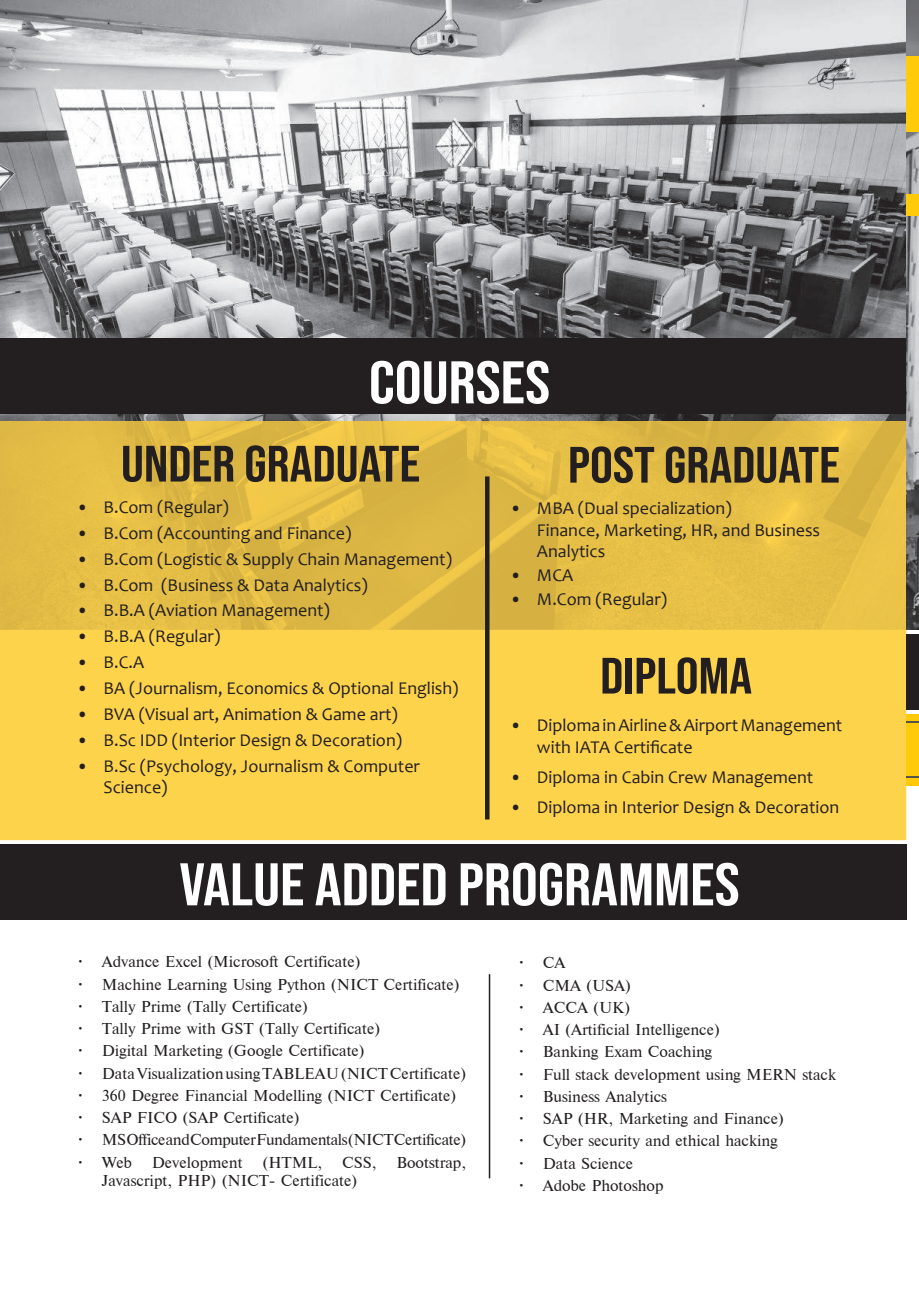
<style>
.page{position:relative;width:919px;height:1289px;background:#fff}
.page>*{position:absolute;margin:0;border:0;box-sizing:border-box;transform-origin:0 0}
.t1{font:60px "Bebas Neue";color:#fff;scale:1.12 1}
.t2{font:51px "Bebas Neue";color:#231f20;scale:1.12 1}
.t3{font:18px/21.6px "Candara";color:#231f20}
.t4{font:15px "Times";color:#231f20}
.t5{font:15px "Times";letter-spacing:-.025em;color:#231f20}
</style>
<div class="page">
<img style="left:0;top:0;width:918px;height:629px">
<div style="left:0;top:629px;width:906px;height:211px;background:#fed34c"></div>
<img style="left:0;top:422px;width:906px;height:207px">
<div style="left:0;top:844px;width:906px;height:76px;background:#231f20"></div>
<div style="left:906px;top:634px;width:12px;height:76px;background:#231f20"></div>
<div style="left:0;top:338px;width:906px;height:76px;background:#231f20"></div>
<hr style="left:485px;top:476px;width:4px;height:343px;background:#231f20">
<div style="left:906px;top:56px;width:12px;height:76px;background:#feca0a"></div>
<div style="left:906px;top:713px;width:12px;height:72px;background:#feca0a"></div>
<div style="left:906px;top:194px;width:12px;height:22px;background:#feca0a"></div>
<svg style="left:906px;top:721px;width:12px;height:2px"></svg>
<svg style="left:906px;top:776px;width:12px;height:1px"></svg>
<hr style="left:488px;top:974px;width:2px;height:204px;background:#231f20">
<h1 class="t1" style="left:369px;top:347px;width:163px">COURSES</h1>
<h2 class="t2" style="left:121px;top:434px;width:269px">UNDER GRADUATE</h2>
<h2 class="t2" style="left:568px;top:435px;width:244px">POST GRADUATE</h2>
<p class="t3" style="left:77px;top:496px;width:154px">• B.Com (Regular)</p>
<p class="t3" style="left:77px;top:522px;width:276px">• B.Com (Accounting and Finance)</p>
<p class="t3" style="left:77px;top:548px;width:377px">• B.Com (Logistic &amp; Supply Chain Management)</p>
<p class="t3" style="left:77px;top:574px;width:292px">• B.Com (Business &amp; Data Analytics)</p>
<p class="t3" style="left:77px;top:599px;width:255px">• B.B.A (Aviation Management)</p>
<p class="t3" style="left:77px;top:625px;width:145px">• B.B.A (Regular)</p>
<p class="t3" style="left:77px;top:651px;width:69px">• B.C.A</p>
<p class="t3" style="left:77px;top:677px;width:383px">• BA (Journalism, Economics &amp; Optional English)</p>
<p class="t3" style="left:77px;top:703px;width:323px">• BVA (Visual art, Animation &amp; Game art)</p>
<p class="t3" style="left:77px;top:729px;width:327px">• B.Sc IDD (Interior Design &amp; Decoration)</p>
<p class="t3" style="left:104px;top:754px;width:318px;text-indent:-27px">• B.Sc (Psychology, Journalism &amp; Computer<br>Science)</p>
<p class="t3" style="left:537px;top:497px;width:284px;text-indent:-27px">• MBA (Dual specialization)<br>Finance, Marketing, HR, and Business<br>Analytics</p>
<p class="t3" style="left:510px;top:564px;width:65px">• MCA</p>
<p class="t3" style="left:510px;top:588px;width:159px">• M.Com (Regular)</p>
<h2 class="t2" style="left:600px;top:646px;width:137px">DIPLOMA</h2>
<p class="t3" style="left:537px;top:714px;width:307px;text-indent:-27px">• Diploma in Airline &amp; Airport Management with IATA Certificate</p>
<p class="t3" style="left:510px;top:766px;width:305px">• Diploma in Cabin Crew Management</p>
<p class="t3" style="left:510px;top:796px;width:331px">• Diploma in Interior Design &amp; Decoration</p>
<h1 class="t1" style="left:179px;top:849px;width:501px">VALUE ADDED PROGRAMMES</h1>
<p class="t4" style="left:75px;top:953px;width:287px">• Advance Excel (Microsoft Certificate)</p>
<p class="t4" style="left:75px;top:975px;width:386px">• Machine Learning Using Python (NICT Certificate)</p>
<p class="t4" style="left:75px;top:997px;width:235px">• Tally Prime (Tally Certificate)</p>
<p class="t4" style="left:75px;top:1019px;width:307px">• Tally Prime with GST (Tally Certificate)</p>
<p class="t4" style="left:75px;top:1042px;width:291px">• Digital Marketing (Google Certificate)</p>
<p class="t4" style="left:75px;top:1064px;width:393px">• Data Visualization using TABLEAU (NICT Certificate)</p>
<p class="t4" style="left:75px;top:1086px;width:383px">• 360 Degree Financial Modelling (NICT Certificate)</p>
<p class="t4" style="left:75px;top:1108px;width:226px">• SAP FICO (SAP Certificate)</p>
<p class="t5" style="left:75px;top:1131px;width:393px">• MS Office and Computer Fundamentals (NICT Certificate)</p>
<p class="t4" style="left:75px;top:1153px;width:59px">• Web</p>
<p class="t4" style="left:152px;top:1153px;width:92px">Development</p>
<p class="t4" style="left:262px;top:1153px;width:61px">(HTML,</p>
<p class="t4" style="left:342px;top:1153px;width:36px">CSS,</p>
<p class="t4" style="left:396px;top:1153px;width:71px">Bootstrap,</p>
<p class="t4" style="left:102px;top:1171px;width:257px">Javascript, PHP) (NICT- Certificate)</p>
<p class="t4" style="left:516px;top:954px;width:51px">• CA</p>
<p class="t4" style="left:516px;top:976px;width:116px">• CMA (USA)</p>
<p class="t4" style="left:516px;top:998px;width:116px">• ACCA (UK)</p>
<p class="t4" style="left:516px;top:1020px;width:205px">• AI (Artificial Intelligence)</p>
<p class="t4" style="left:516px;top:1043px;width:198px">• Banking Exam Coaching</p>
<p class="t4" style="left:516px;top:1065px;width:321px">• Full stack development using MERN stack</p>
<p class="t4" style="left:516px;top:1087px;width:153px">• Business Analytics</p>
<p class="t4" style="left:516px;top:1109px;width:269px">• SAP (HR, Marketing and Finance)</p>
<p class="t4" style="left:516px;top:1132px;width:263px">• Cyber security and ethical hacking</p>
<p class="t4" style="left:516px;top:1154px;width:119px">• Data Science</p>
<p class="t4" style="left:516px;top:1176px;width:149px">• Adobe Photoshop</p>
</div>
